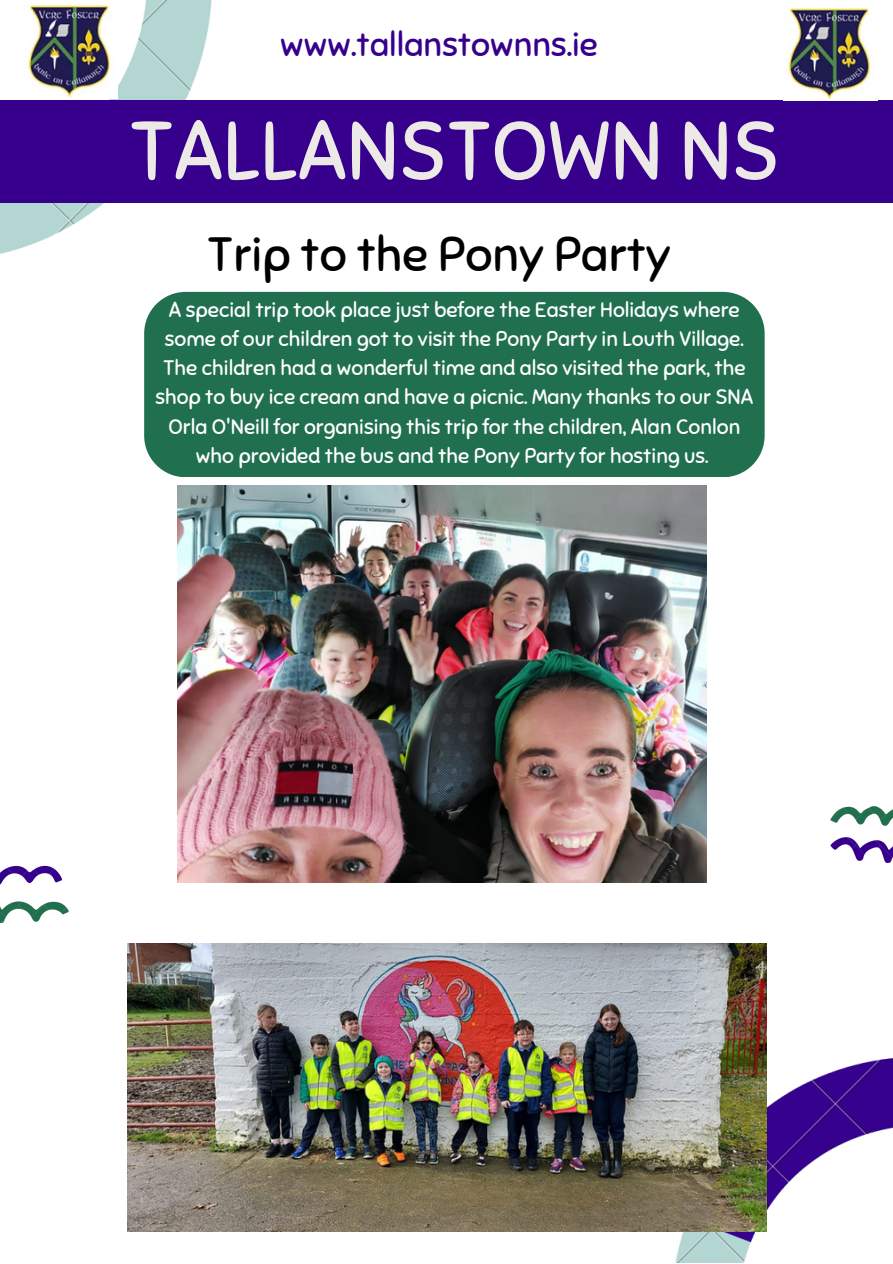
<style>
.page{position:relative;width:893px;height:1264px;background:#fff}
.page>*{position:absolute;margin:0;border:0;box-sizing:border-box;transform-origin:0 0}
.t1{font:82.2px "Sniglet";color:#ede9e7}
.t2{font:48px "Sniglet";color:#000}
.t3{font:33.6px "Sniglet";color:#36008d}
.t4{font:21px/29.2px "Sniglet";color:#fff;text-align:center}
</style>
<div class="page">
<img style="left:0;top:0;width:236px;height:254px">
<div style="left:0;top:100px;width:892px;height:102px;background:#36008d"></div>
<img style="left:830px;top:806px;width:62px;height:56px">
<img style="left:0;top:865px;width:68px;height:57px">
<img style="left:669px;top:1041px;width:223px;height:221px">
<img style="left:23px;top:0;width:95px;height:98px">
<img style="left:787px;top:8px;width:84px;height:92px">
<div style="left:144px;top:292px;width:620px;height:185px;background:#20704f"></div>
<img style="left:178px;top:485px;width:528px;height:397px">
<img style="left:127px;top:943px;width:639px;height:288px">
<p class="t3" style="left:280px;top:24px;width:319px">www.tallanstownns.ie</p>
<p class="t1" style="left:129px;top:101px;width:652px">TALLANSTOWN NS</p>
<p class="t2" style="left:207px;top:225px;width:465px">Trip to the Pony Party</p>
<p class="t4" style="left:155px;top:295px;width:599px">A special trip took place just before the Easter Holidays where some of our children got to visit the Pony Party in Louth Village.<br>The children had a wonderful time and also visited the park, the shop to buy ice cream and have a picnic. Many thanks to our SNA Orla O'Neill for organising this trip for the children, Alan Conlon who provided the bus and the Pony Party for hosting us.</p>
</div>
